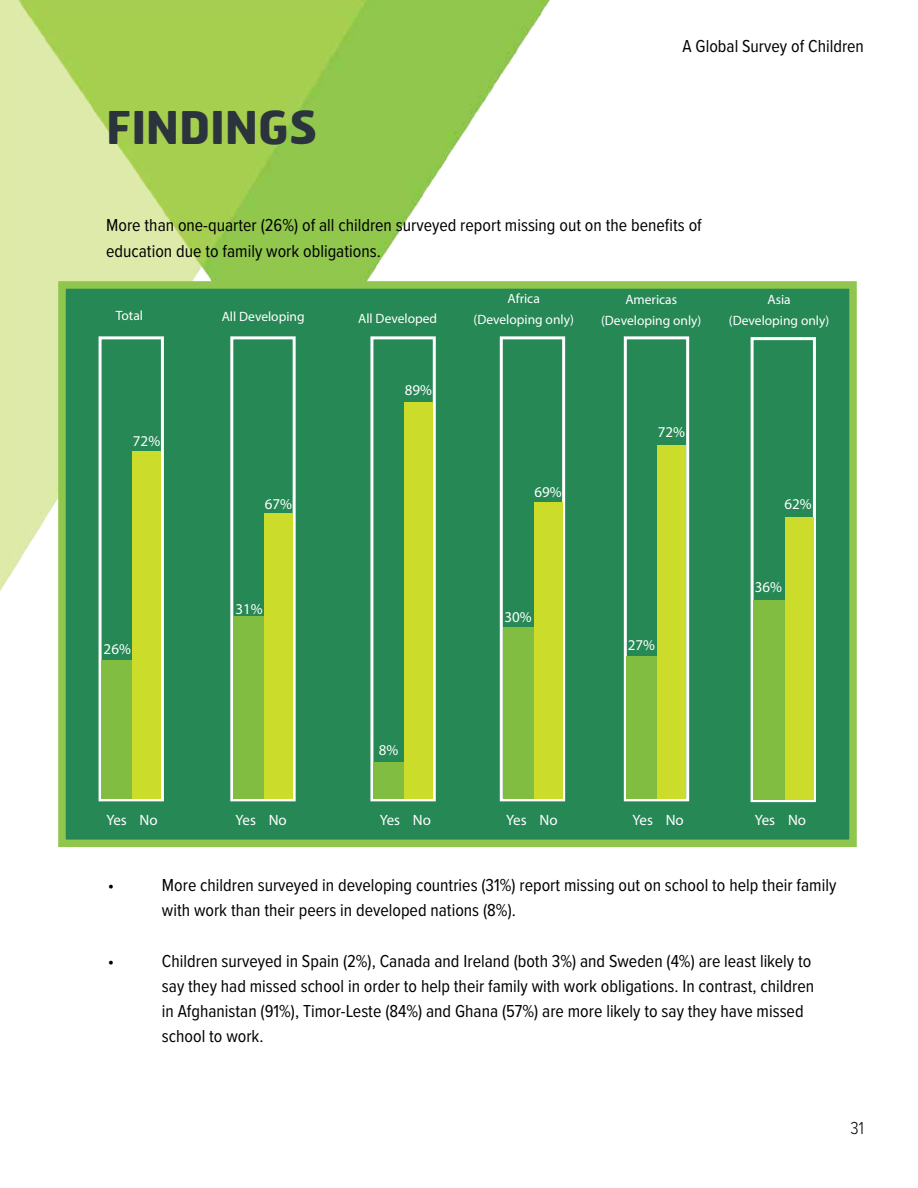
<style>
.page{position:relative;width:918px;height:1188px;background:#fff}
.page>*{position:absolute;margin:0;border:0;box-sizing:border-box;transform-origin:0 0}
.t1{font:700 45px "Hermes";letter-spacing:-.01em;color:#2b343d}
.t2{font:18px/25.2px "Proxima Nova Cond";color:#000}
.t3{font:300 18px "Proxima Nova Cond";color:#000}
.t4{font:15px "Myriad Pro";color:#fff}
.t5{font:13.5px/21px "Myriad Pro";color:#fff;text-align:center}
</style>
<div class="page">
<img style="left:0;top:0;width:550px;height:592px">
<div style="left:58px;top:281px;width:799px;height:566px;background:#268854;border:8px solid #90c64d"></div>
<div style="left:99px;top:336px;width:65px;height:465px;border:3px solid #fff"></div>
<div style="left:230px;top:336px;width:66px;height:465px;border:3px solid #fff"></div>
<div style="left:370px;top:336px;width:66px;height:465px;border:3px solid #fff"></div>
<div style="left:500px;top:336px;width:65px;height:465px;border:3px solid #fff"></div>
<div style="left:624px;top:336px;width:65px;height:465px;border:3px solid #fff"></div>
<div style="left:751px;top:337px;width:65px;height:465px;border:3px solid #fff"></div>
<div style="left:102px;top:660px;width:31px;height:139px;background:#81bd41"></div>
<div style="left:133px;top:451px;width:28px;height:348px;background:#ccdc2a"></div>
<div style="left:233px;top:617px;width:32px;height:182px;background:#81bd41"></div>
<div style="left:265px;top:513px;width:28px;height:286px;background:#ccdc2a"></div>
<div style="left:373px;top:762px;width:32px;height:37px;background:#81bd41"></div>
<div style="left:405px;top:402px;width:28px;height:397px;background:#ccdc2a"></div>
<div style="left:503px;top:627px;width:31px;height:172px;background:#81bd41"></div>
<div style="left:534px;top:502px;width:29px;height:297px;background:#ccdc2a"></div>
<div style="left:627px;top:656px;width:31px;height:143px;background:#81bd41"></div>
<div style="left:658px;top:445px;width:28px;height:354px;background:#ccdc2a"></div>
<div style="left:754px;top:600px;width:31px;height:200px;background:#81bd41"></div>
<div style="left:785px;top:517px;width:28px;height:283px;background:#ccdc2a"></div>
<h1 class="t1" style="left:106px;top:98px;width:213px">FINDINGS</h1>
<p class="t2" style="left:683px;top:34px;width:183px">A Global Survey of Children</p>
<p class="t2" style="left:106px;top:213px;width:597px">More than one-quarter (26%) of all children surveyed report missing out on the benefits of education due to family work obligations.</p>
<p class="t5" style="left:116px;top:305px;width:29px">Total</p>
<p class="t5" style="left:222px;top:306px;width:84px">All Developing</p>
<p class="t5" style="left:358px;top:307px;width:81px">All Developed</p>
<p class="t4" style="left:133px;top:432px;width:29px">72%</p>
<p class="t4" style="left:104px;top:640px;width:29px">26%</p>
<p class="t4" style="left:265px;top:495px;width:29px">67%</p>
<p class="t4" style="left:236px;top:599px;width:29px">31%</p>
<p class="t4" style="left:405px;top:381px;width:29px">89%</p>
<p class="t4" style="left:379px;top:741px;width:21px">8%</p>
<p class="t5" style="left:474px;top:288px;width:102px">Africa (Developing only)</p>
<p class="t5" style="left:601px;top:289px;width:102px">Americas (Developing only)</p>
<p class="t5" style="left:729px;top:289px;width:102px">Asia<br>(Developing only)</p>
<p class="t4" style="left:535px;top:483px;width:29px">69%</p>
<p class="t4" style="left:504px;top:608px;width:29px">30%</p>
<p class="t4" style="left:658px;top:423px;width:29px">72%</p>
<p class="t4" style="left:628px;top:636px;width:29px">27%</p>
<p class="t4" style="left:784px;top:495px;width:29px">62%</p>
<p class="t4" style="left:755px;top:578px;width:29px">36%</p>
<p class="t4" style="left:106px;top:811px;width:53px">Yes No</p>
<p class="t4" style="left:236px;top:811px;width:53px">Yes No</p>
<p class="t4" style="left:380px;top:811px;width:53px">Yes No</p>
<p class="t4" style="left:506px;top:811px;width:53px">Yes No</p>
<p class="t4" style="left:633px;top:811px;width:53px">Yes No</p>
<p class="t4" style="left:755px;top:811px;width:53px">Yes No</p>
<p class="t2" style="left:108px;top:873px;width:8px">•</p>
<p class="t2" style="left:162px;top:873px;width:676px">More children surveyed in developing countries (31%) report missing out on school to help their family with work than their peers in developed nations (8%).</p>
<p class="t2" style="left:108px;top:949px;width:8px">•</p>
<p class="t2" style="left:162px;top:949px;width:654px">Children surveyed in Spain (2%), Canada and Ireland (both 3%) and Sweden (4%) are least likely to say they had missed school in order to help their family with work obligations. In contrast, children in Afghanistan (91%), Timor-Leste (84%) and Ghana (57%) are more likely to say they have missed school to work.</p>
<p class="t3" style="left:851px;top:1117px;width:15px">31</p>
</div>
